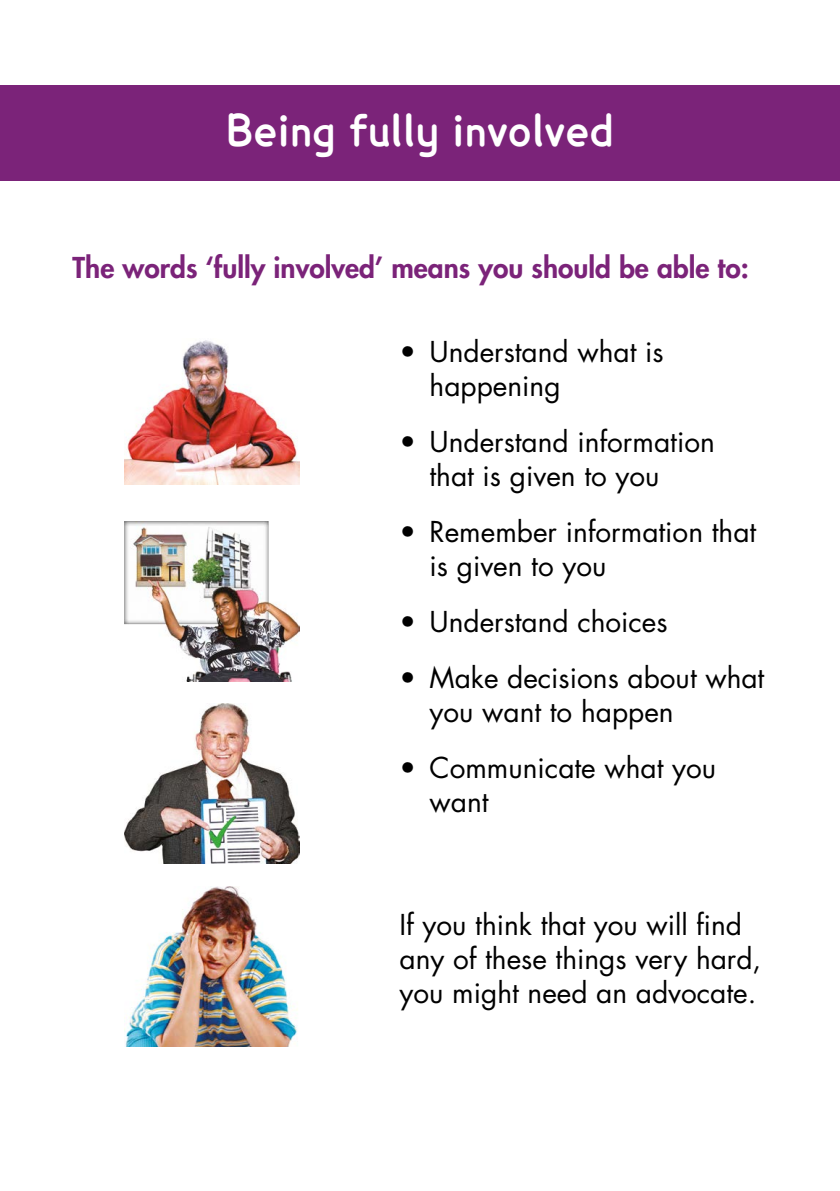
<style>
.page{position:relative;width:840px;height:1191px;background:#fff}
.page>*{position:absolute;margin:0;border:0;box-sizing:border-box;transform-origin:0 0}
.t1{font:700 42px "Lexia";color:#fff}
.t2{font:28px/33.6px "Futura";color:#000}
.t3{font:800 28px "Futura";color:#7b2379}
</style>
<div class="page">
<div style="left:0;top:85px;width:839px;height:95px;background:#7b2379"></div>
<img style="left:124px;top:340px;width:175px;height:145px">
<img style="left:124px;top:521px;width:175px;height:160px">
<img style="left:124px;top:703px;width:175px;height:160px">
<img style="left:124px;top:886px;width:174px;height:160px">
<h1 class="t1" style="left:226px;top:102px;width:389px">Being fully involved</h1>
<p class="t3" style="left:73px;top:248px;width:677px">The words ‘fully involved’ means you should be able to:</p>
<p class="t2" style="left:429px;top:335px;width:235px;text-indent:-30px">• Understand what is happening</p>
<p class="t2" style="left:429px;top:424px;width:287px;text-indent:-30px">• Understand information that is given to you</p>
<p class="t2" style="left:429px;top:514px;width:328px;text-indent:-30px">• Remember information that is given to you</p>
<p class="t2" style="left:399px;top:604px;width:269px">• Understand choices</p>
<p class="t2" style="left:429px;top:661px;width:336px;text-indent:-30px">• Make decisions about what you want to happen</p>
<p class="t2" style="left:429px;top:750px;width:288px;text-indent:-30px">• Communicate what you want</p>
<p class="t2" style="left:399px;top:907px;width:363px">If you think that you will find any of these things very hard, you might need an advocate.</p>
</div>
